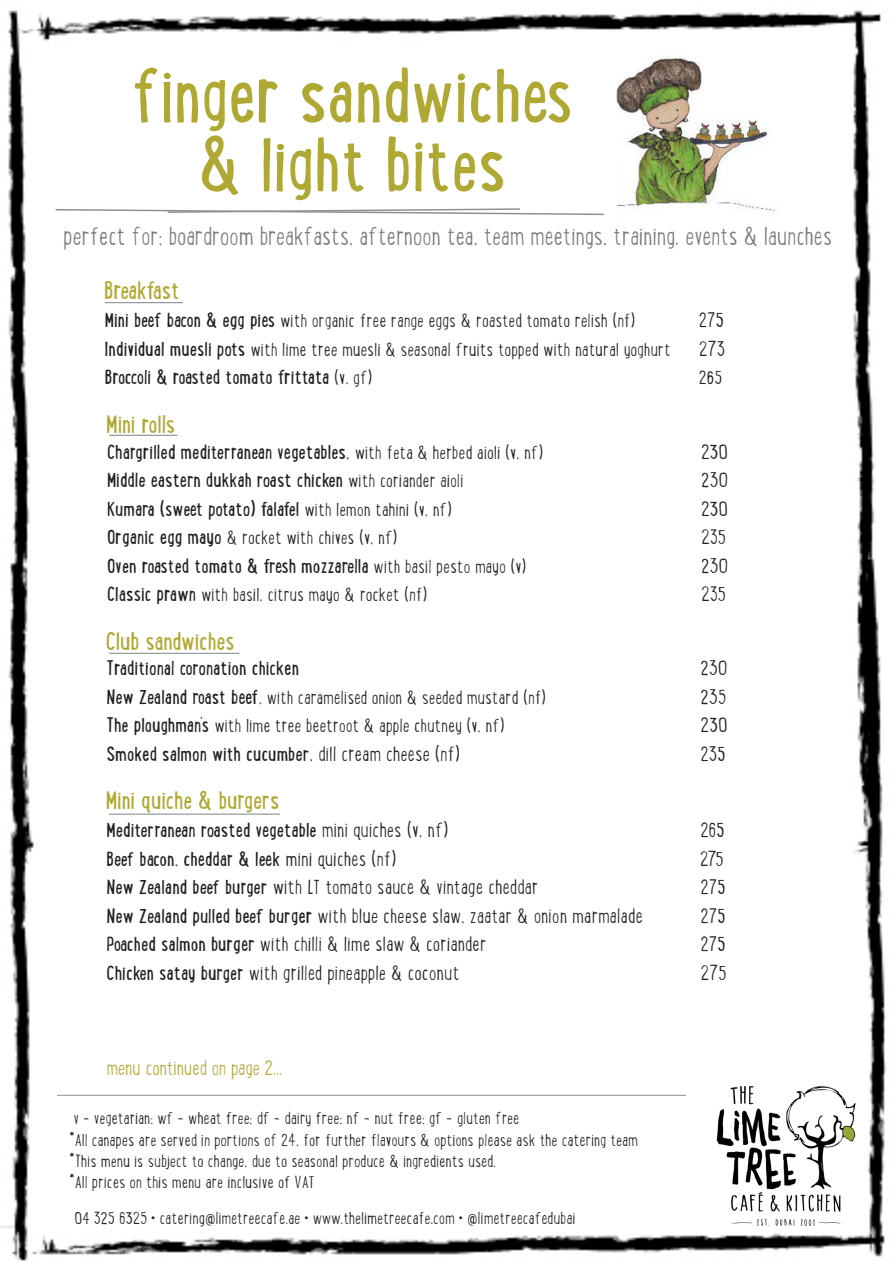
<style>
.page{position:relative;width:893px;height:1263px;background:#fff}
.page>*{position:absolute;margin:0;border:0;box-sizing:border-box;transform-origin:0 0}
.t1{font:69px "Lunch Box";letter-spacing:-.01em;color:#afa934}
.t2{font:300 22.5px "Lunch Box";letter-spacing:-.01em;color:#7c7a75}
.t3{font:22.5px "Lunch Box";letter-spacing:-.01em;color:#afa934}
.t4{font:18px "Lunch Box";color:#231f20}
.t5{font:300 18px "Lunch Box";color:#231f20}
.t6{font:300 18px "Lunch Box";letter-spacing:-.01em;color:#afa934}
.t7{font:300 16.5px "Lunch Box";color:#231f20}
.t8{font:300 15px "Lunch Box";color:#231f20}
.s1{font-weight:400;font-size:18px}
.s2{font-weight:300;font-size:16.5px}
.s3{font-weight:400}
.s4{font-weight:300}
</style>
<div class="page">
<img style="left:0;top:10px;width:887px;height:1251px">
<svg style="left:54px;top:208px;width:551px;height:8px"></svg>
<hr style="left:109px;top:435px;width:68px;height:1px;background:#8e9091">
<hr style="left:105px;top:302px;width:78px;height:1px;background:#8e9091">
<img style="left:611px;top:55px;width:173px;height:171px">
<hr style="left:109px;top:653px;width:131px;height:1px;background:#8e9091">
<hr style="left:109px;top:813px;width:171px;height:2px;background:#8e9091">
<hr style="left:57px;top:1095px;width:629px;height:1px;background:#8e9091">
<img style="left:710px;top:1081px;width:148px;height:148px">
<p class="t1" style="left:131px;top:37px;width:444px">finger sandwiches</p>
<p class="t1" style="left:198px;top:106px;width:310px">&amp; light bites</p>
<p class="t2" style="left:63px;top:219px;width:770px">perfect for; boardroom breakfasts, afternoon tea, team meetings, training. events &amp; launches</p>
<p class="t3" style="left:104px;top:271px;width:77px">Breakfast</p>
<p class="t7" style="left:105px;top:308px;width:532px"><span class="s1">Mini beef bacon &amp; egg pies</span> with organic free range eggs &amp; roasted tomato relish (nf)</p>
<p class="t5" style="left:699px;top:306px;width:27px">275</p>
<p class="t7" style="left:105px;top:336px;width:567px"><span class="s1">Individual muesli pots</span> with lime tree muesli &amp; seasonal fruits topped with natural yoghurt</p>
<p class="t5" style="left:699px;top:335px;width:28px">273</p>
<p class="t4" style="left:105px;top:362px;width:269px">Broccoli &amp; roasted tomato frittata <span class="s2">(v, gf)</span></p>
<p class="t7" style="left:699px;top:365px;width:25px">265</p>
<p class="t3" style="left:106px;top:405px;width:71px">Mini rolls</p>
<p class="t4" style="left:107px;top:436px;width:438px">Chargrilled mediterranean vegetables, <span class="s2">with feta &amp; herbed aioli (v, nf)</span></p>
<p class="t5" style="left:701px;top:438px;width:28px">230</p>
<p class="t4" style="left:107px;top:465px;width:358px">Middle eastern dukkah roast chicken <span class="s2">with coriander aioli</span></p>
<p class="t5" style="left:701px;top:466px;width:28px">230</p>
<p class="t4" style="left:107px;top:493px;width:346px">Kumara (sweet potato) falafel <span class="s2">with lemon tahini (v, nf)</span></p>
<p class="t5" style="left:701px;top:495px;width:28px">230</p>
<p class="t7" style="left:107px;top:525px;width:292px"><span class="s1">Organic egg mayo</span> &amp; rocket with chives (v, nf)</p>
<p class="t5" style="left:701px;top:523px;width:26px">235</p>
<p class="t4" style="left:107px;top:550px;width:421px">Oven roasted tomato &amp; fresh mozzarella <span class="s2">with basil pesto mayo (v)</span></p>
<p class="t5" style="left:701px;top:552px;width:28px">230</p>
<p class="t7" style="left:107px;top:582px;width:322px"><span class="s1">Classic prawn</span> with basil, citrus mayo &amp; rocket (nf)</p>
<p class="t5" style="left:701px;top:580px;width:26px">235</p>
<p class="t3" style="left:106px;top:622px;width:130px">Club sandwiches</p>
<p class="t4" style="left:107px;top:653px;width:194px">Traditional coronation chicken</p>
<p class="t5" style="left:701px;top:654px;width:28px">230</p>
<p class="t7" style="left:107px;top:685px;width:441px"><span class="s1">New Zealand roast beef</span><span class="s3">,</span> with caramelised onion &amp; seeded mustard (nf)</p>
<p class="t5" style="left:701px;top:683px;width:27px">235</p>
<p class="t7" style="left:107px;top:713px;width:400px"><span class="s1">The ploughman’s</span> with lime tree beetroot &amp; apple chutney (v, nf)</p>
<p class="t5" style="left:701px;top:711px;width:28px">230</p>
<p class="t4" style="left:107px;top:738px;width:355px">Smoked salmon with cucumber, <span class="s4">dill cream cheese (nf)</span></p>
<p class="t5" style="left:701px;top:740px;width:27px">235</p>
<p class="t3" style="left:106px;top:781px;width:175px">Mini quiche &amp; burgers</p>
<p class="t4" style="left:107px;top:815px;width:343px">Mediterranean roasted vegetable <span class="s4">mini quiches (v, nf)</span></p>
<p class="t5" style="left:700px;top:816px;width:26px">265</p>
<p class="t4" style="left:107px;top:843px;width:291px">Beef bacon, cheddar &amp; leek <span class="s4">mini quiches (nf)</span></p>
<p class="t5" style="left:700px;top:844px;width:25px">275</p>
<p class="t5" style="left:107px;top:873px;width:433px"><span class="s3">New Zealand beef burger</span> with LT tomato sauce &amp; vintage cheddar</p>
<p class="t5" style="left:701px;top:873px;width:27px">275</p>
<p class="t5" style="left:107px;top:901px;width:538px"><span class="s3">New Zealand pulled beef burger</span> with blue cheese slaw, zaatar &amp; onion marmalade</p>
<p class="t5" style="left:701px;top:901px;width:27px">275</p>
<p class="t5" style="left:107px;top:930px;width:382px"><span class="s3">Poached salmon burger</span> with chilli &amp; lime slaw &amp; coriander</p>
<p class="t5" style="left:701px;top:930px;width:27px">275</p>
<p class="t5" style="left:107px;top:958px;width:354px"><span class="s3">Chicken satay burger</span> with grilled pineapple &amp; coconut</p>
<p class="t5" style="left:701px;top:958px;width:27px">275</p>
<p class="t6" style="left:107px;top:1054px;width:177px">menu continued on page 2...</p>
<p class="t8" style="left:73px;top:1106px;width:448px">v - vegetarian; wf - wheat free; df - dairy free; nf - nut free; gf - gluten free</p>
<p class="t8" style="left:69px;top:1128px;width:570px">*All canapes are served in portions of 24, for further flavours &amp; options please ask the catering team</p>
<p class="t8" style="left:69px;top:1149px;width:428px">*This menu is subject to change, due to seasonal produce &amp; ingredients used.</p>
<p class="t8" style="left:69px;top:1170px;width:247px">*All prices on this menu are inclusive of VAT</p>
<p class="t8" style="left:74px;top:1206px;width:503px">04 325 6325 • catering@limetreecafe.ae • www.thelimetreecafe.com • @limetreecafedubai</p>
</div>
